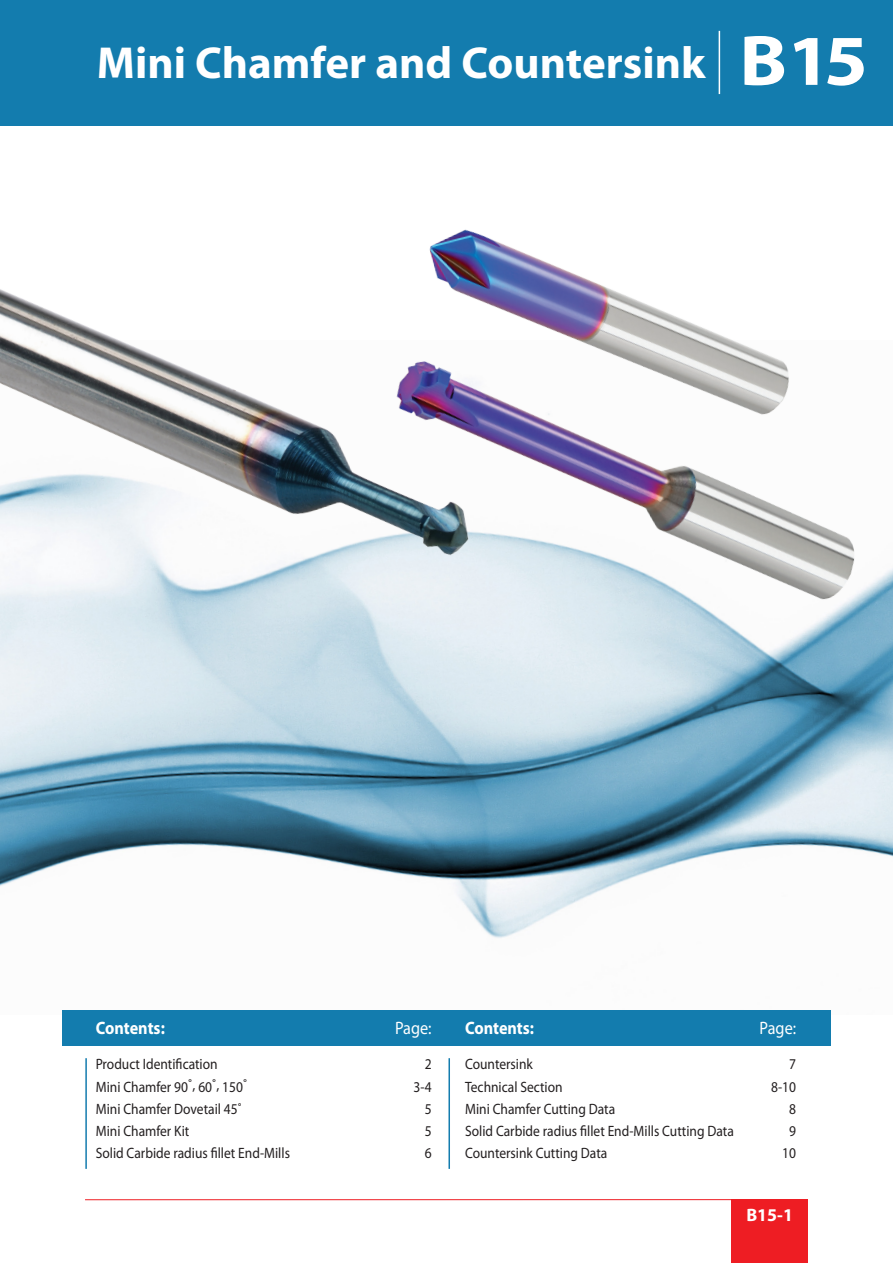
<style>
.page{position:relative;width:893px;height:1263px;background:#fff}
.page>*{position:absolute;margin:0;border:0;box-sizing:border-box;transform-origin:0 0}
.t1{font:700 45px "Myriad Pro";color:#fff}
.t2{font:700 18px "Myriad Pro";color:#fff;scale:.9 1}
.t3{font:18px "Myriad Pro";color:#fff;scale:.9 1}
.t4{font:700 18px "Myriad Pro";color:#fff}
.t5{font:15px/22.2px "Myriad Pro";color:#231f20;scale:.9 1}
.s1{font-size:72px}
</style>
<div class="page">
<hr style="left:85px;top:1199px;width:723px;height:1px;background:#ee1d23">
<div style="left:731px;top:1199px;width:77px;height:64px;background:#ee1d23"></div>
<img style="left:0;top:744px;width:893px;height:194px">
<hr style="left:85px;top:1058px;width:2px;height:111px;background:#137cae">
<hr style="left:448px;top:1058px;width:2px;height:111px;background:#137cae">
<div style="left:62px;top:1010px;width:769px;height:36px;background:#137cae"></div>
<div style="left:0;top:0;width:893px;height:125px;background:#137cae"></div>
<hr style="left:719px;top:31px;width:1px;height:63px;background:#fff">
<img style="left:0;top:229px;width:893px;height:515px">
<h1 class="t1" style="left:97px;top:34px;width:773px">Mini Chamfer and Countersink <span class="s1">B15</span></h1>
<p class="t2" style="left:96px;top:1016px;width:78px">Contents:</p>
<p class="t2" style="left:465px;top:1016px;width:78px">Contents:</p>
<p class="t5" style="left:96px;top:1053px;width:217px">Product Identification<br>Mini Chamfer 90˚, 60˚, 150˚<br>Mini Chamfer Dovetail 45˚<br>Mini Chamfer Kit<br>Solid Carbide radius fillet End-Mills</p>
<p class="t5" style="left:465px;top:1053px;width:300px">Countersink<br>Technical Section<br>Mini Chamfer Cutting Data<br>Solid Carbide radius fillet End-Mills Cutting Data<br>Countersink Cutting Data</p>
<p class="t3" style="left:395px;top:1016px;width:42px">Page:</p>
<p class="t3" style="left:760px;top:1016px;width:42px">Page:</p>
<p class="t5" style="left:414px;top:1053px;width:21px;text-align:right">2<br>3-4<br>5<br>5<br>6</p>
<p class="t5" style="left:771px;top:1053px;width:29px;text-align:right">7<br>8-10<br>8<br>9<br>10</p>
<p class="t4" style="left:746px;top:1203px;width:48px">B15-1</p>
</div>
